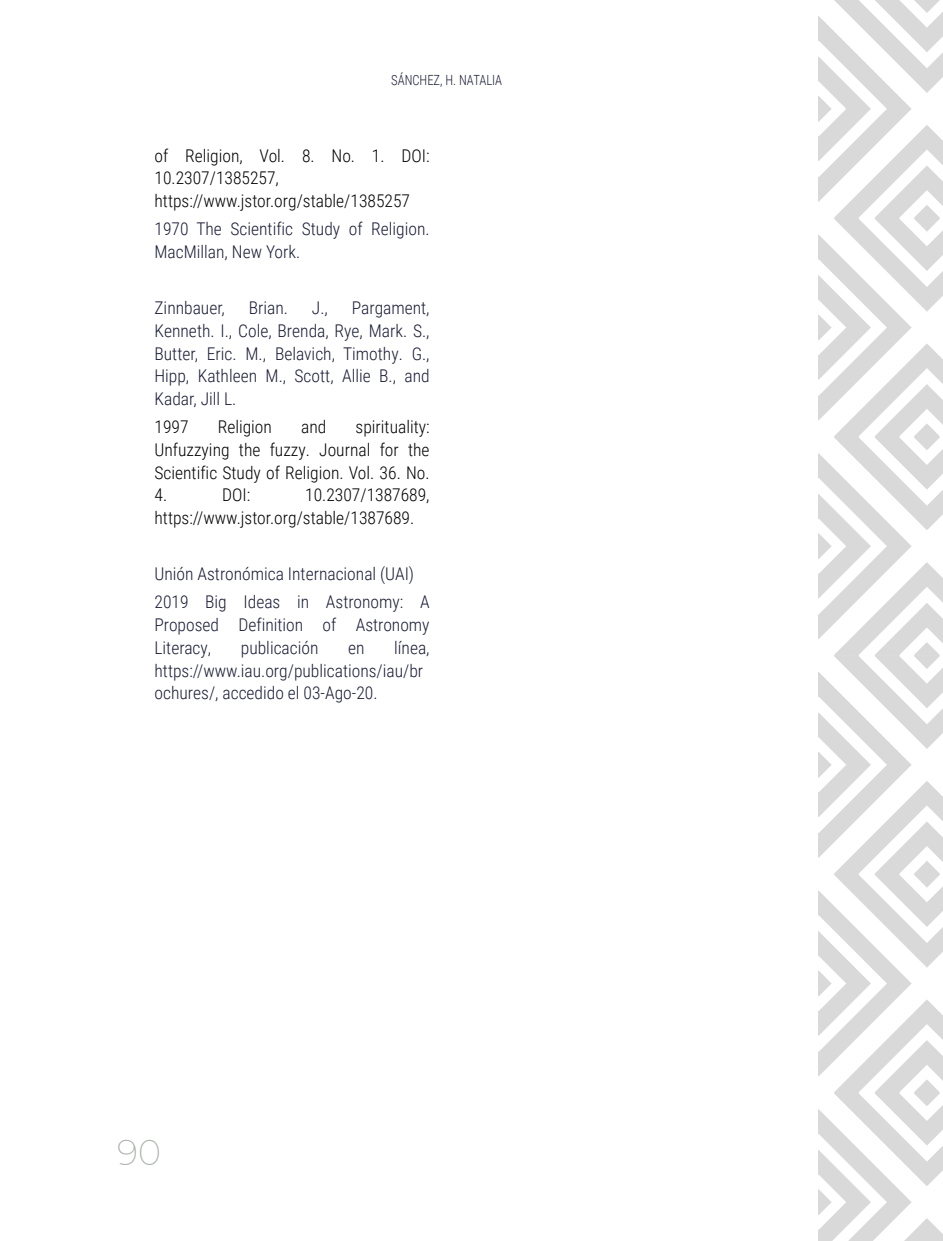
<style>
.page{position:relative;width:943px;height:1241px;background:#fff}
.page>*{position:absolute;margin:0;border:0;box-sizing:border-box;transform-origin:0 0}
.t1{font:200 35px "Montserrat";color:#aab2ab}
.t2{font:300 17.5px/22.8px "Roboto Condensed";color:#191c33}
.t3{font:300 17.5px/22.8px "Roboto Condensed";color:#000}
.t4{font:300 14px "Roboto Condensed";color:#191c33;scale:.9 1}
</style>
<div class="page">
<div style="left:818px;top:0;width:124px;height:1240px;background:#bfbfbf;opacity:.15"></div>
<p class="t4" style="left:391px;top:70px;width:125px">SÁNCHEZ, H. NATALIA</p>
<p class="t3" style="left:154px;top:143px;width:276px">of Religion, Vol. 8. No. 1. DOI:<br>10.2307/1385257, https://www.jstor.org/stable/1385257</p>
<p class="t2" style="left:154px;top:217px;width:276px">1970 The Scientific Study of Religion.<br>MacMillan, New York.</p>
<p class="t2" style="left:154px;top:296px;width:72px">Zinnbauer,</p>
<p class="t2" style="left:249px;top:296px;width:41px">Brian.</p>
<p class="t2" style="left:312px;top:296px;width:17px">J.,</p>
<p class="t2" style="left:154px;top:296px;width:276px;text-align:justify;text-indent:197px">Pargament, Kenneth. I., Cole, Brenda, Rye, Mark. S., Butter, Eric. M., Belavich, Timothy. G., Hipp, Kathleen M., Scott, Allie B., and Kadar, Jill L.</p>
<p class="t3" style="left:154px;top:415px;width:36px">1997</p>
<p class="t3" style="left:218px;top:415px;width:56px">Religion</p>
<p class="t3" style="left:301px;top:415px;width:27px">and</p>
<p class="t3" style="left:154px;top:415px;width:276px;text-align:justify;text-indent:201px">spirituality:<br>Unfuzzying the fuzzy. Journal for the Scientific Study of Religion. Vol. 36. No.<br>4.</p>
<p class="t3" style="left:154px;top:483px;width:276px;text-indent:151px">10.2307/1387689, https://www.jstor.org/stable/1387689.</p>
<p class="t2" style="left:154px;top:559px;width:276px;line-height:28px">Unión Astronómica Internacional (UAI)<br>2019 Big Ideas in Astronomy: A</p>
<p class="t2" style="left:154px;top:612px;width:276px">Proposed Definition of Astronomy<br>Literacy,</p>
<p class="t3" style="left:222px;top:483px;width:30px">DOI:</p>
<p class="t2" style="left:154px;top:635px;width:276px;text-indent:240px">línea, https://www.iau.org/publications/iau/br ochures/, accedido el 03-Ago-20.</p>
<p class="t2" style="left:241px;top:635px;width:79px">publicación</p>
<p class="t2" style="left:348px;top:635px;width:18px">en</p>
<h1 class="t1" style="left:117px;top:1130px;width:45px">90</h1>
</div>
